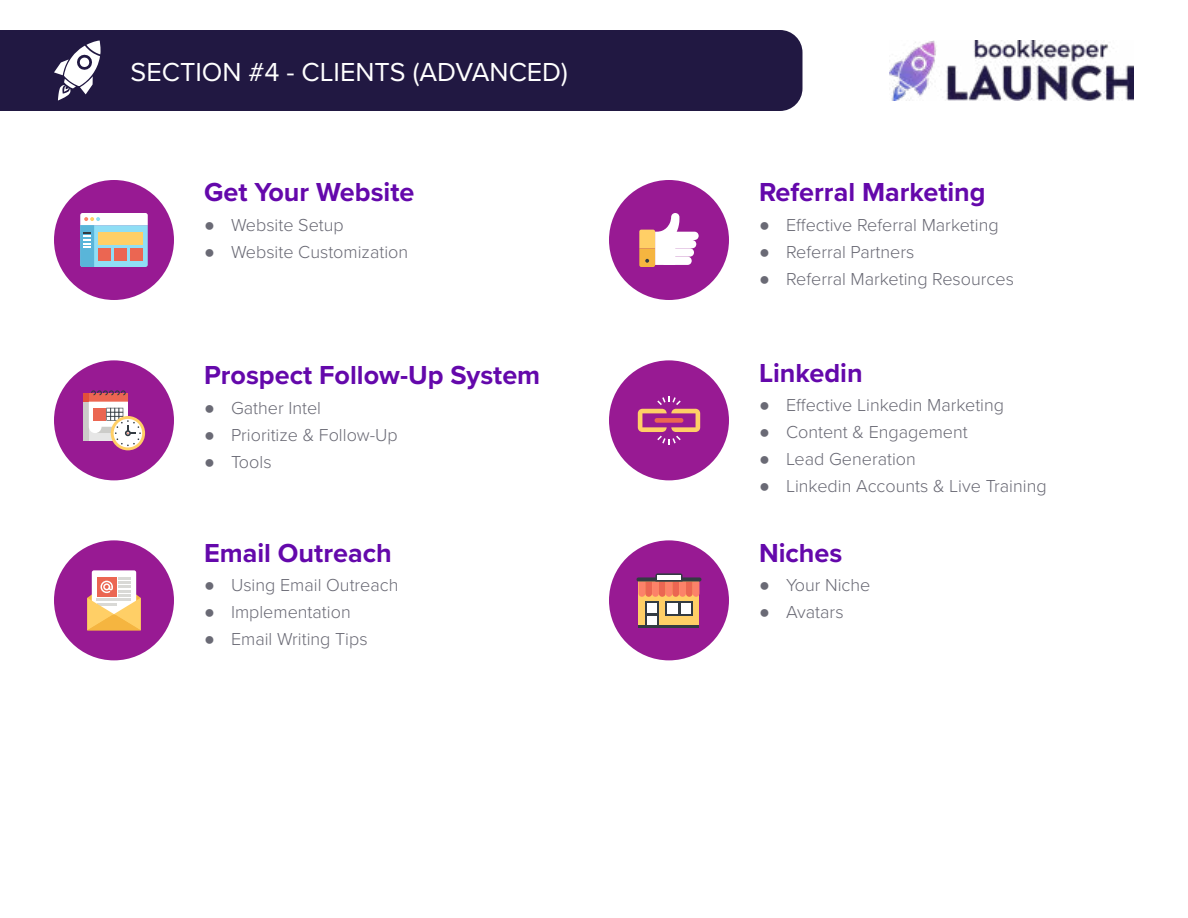
<style>
.page{position:relative;width:1188px;height:918px;background:#fff}
.page>*{position:absolute;margin:0;border:0;box-sizing:border-box;transform-origin:0 0}
.t1{font:700 27px "Proxima Nova";color:#6408ab}
.t2{font:27px "Proxima Nova";color:#fff}
.t3{font:300 18px "Proxima Nova";color:#6a6a75}
.s1{font-family:"Arial";font-weight:400}
</style>
<div class="page">
<div style="left:0;top:30px;width:802px;height:81px;background:#211842"></div>
<svg style="left:54px;top:40px;width:47px;height:61px"></svg>
<div style="left:54px;top:180px;width:120px;height:120px;background:#981a93;border-radius:50%"></div>
<div style="left:609px;top:180px;width:120px;height:120px;background:#981a93;border-radius:50%"></div>
<div style="left:54px;top:360px;width:120px;height:120px;background:#981a93;border-radius:50%"></div>
<div style="left:609px;top:360px;width:120px;height:120px;background:#981a93;border-radius:50%"></div>
<div style="left:54px;top:540px;width:120px;height:120px;background:#981a93;border-radius:50%"></div>
<div style="left:609px;top:540px;width:120px;height:120px;background:#981a93;border-radius:50%"></div>
<img style="left:890px;top:40px;width:244px;height:60px">
<svg style="left:80px;top:213px;width:68px;height:54px;background:#c0cac3"></svg>
<div style="left:89px;top:393px;width:39px;height:9px;background:#eb6652"></div>
<div style="left:83px;top:402px;width:6px;height:38px;background:#ccccc9"></div>
<div style="left:83px;top:393px;width:6px;height:9px;background:#e34f3b"></div>
<svg style="left:91px;top:390px;width:35px;height:5px"></svg>
<svg style="left:111px;top:416px;width:34px;height:34px"></svg>
<svg style="left:114px;top:419px;width:28px;height:28px"></svg>
<svg style="left:89px;top:402px;width:52px;height:44px;background:#ddbdc5"></svg>
<svg style="left:87px;top:570px;width:54px;height:60px;background:#eec09b"></svg>
<svg style="left:639px;top:213px;width:60px;height:54px"></svg>
<svg style="left:638px;top:396px;width:62px;height:48px"></svg>
<div style="left:639px;top:582px;width:60px;height:45px;background:#ffcf66"></div>
<svg style="left:637px;top:573px;width:64px;height:24px"></svg>
<hr style="left:657px;top:575px;width:24px;height:4px;background:#fff">
<div style="left:645px;top:601px;width:14px;height:26px;background:#333b42"></div>
<div style="left:647px;top:603px;width:10px;height:22px;background:#fff"></div>
<svg style="left:647px;top:613px;width:10px;height:2px"></svg>
<svg style="left:666px;top:601px;width:27px;height:14px"></svg>
<div style="left:668px;top:603px;width:23px;height:10px;background:#fff"></div>
<svg style="left:678px;top:603px;width:2px;height:10px"></svg>
<hr style="left:639px;top:625px;width:60px;height:2px;background:#333b42">
<h1 class="t2" style="left:131px;top:52px;width:439px">SECTION #4 - CLIENTS (ADVANCED)</h1>
<h1 class="t1" style="left:204px;top:172px;width:212px">Get Your Website</h1>
<p class="t3" style="left:204px;top:211px;width:141px"><span class="s1">●</span> Website Setup</p>
<p class="t3" style="left:204px;top:238px;width:206px"><span class="s1">●</span> Website Customization</p>
<h1 class="t1" style="left:204px;top:355px;width:338px">Prospect Follow-Up System</h1>
<p class="t3" style="left:204px;top:394px;width:119px"><span class="s1">●</span> Gather Intel</p>
<p class="t3" style="left:204px;top:421px;width:195px"><span class="s1">●</span> Prioritize &amp; Follow-Up</p>
<p class="t3" style="left:204px;top:448px;width:69px"><span class="s1">●</span> Tools</p>
<h1 class="t1" style="left:204px;top:533px;width:189px">Email Outreach</h1>
<p class="t3" style="left:204px;top:572px;width:196px"><span class="s1">●</span> Using Email Outreach</p>
<p class="t3" style="left:204px;top:599px;width:148px"><span class="s1">●</span> Implementation</p>
<p class="t3" style="left:204px;top:626px;width:165px"><span class="s1">●</span> Email Writing Tips</p>
<h1 class="t1" style="left:759px;top:172px;width:228px">Referral Marketing</h1>
<p class="t3" style="left:759px;top:211px;width:241px"><span class="s1">●</span> Effective Referral Marketing</p>
<p class="t3" style="left:759px;top:238px;width:157px"><span class="s1">●</span> Referral Partners</p>
<p class="t3" style="left:759px;top:265px;width:256px"><span class="s1">●</span> Referral Marketing Resources</p>
<h1 class="t1" style="left:759px;top:353px;width:105px">Linkedin</h1>
<p class="t3" style="left:759px;top:392px;width:247px"><span class="s1">●</span> Effective Linkedin Marketing</p>
<p class="t3" style="left:759px;top:419px;width:210px"><span class="s1">●</span> Content &amp; Engagement</p>
<p class="t3" style="left:759px;top:446px;width:158px"><span class="s1">●</span> Lead Generation</p>
<p class="t3" style="left:759px;top:473px;width:289px"><span class="s1">●</span> Linkedin Accounts &amp; Live Training</p>
<h1 class="t1" style="left:759px;top:533px;width:85px">Niches</h1>
<p class="t3" style="left:759px;top:572px;width:113px"><span class="s1">●</span> Your Niche</p>
<p class="t3" style="left:759px;top:599px;width:86px"><span class="s1">●</span> Avatars</p>
</div>
